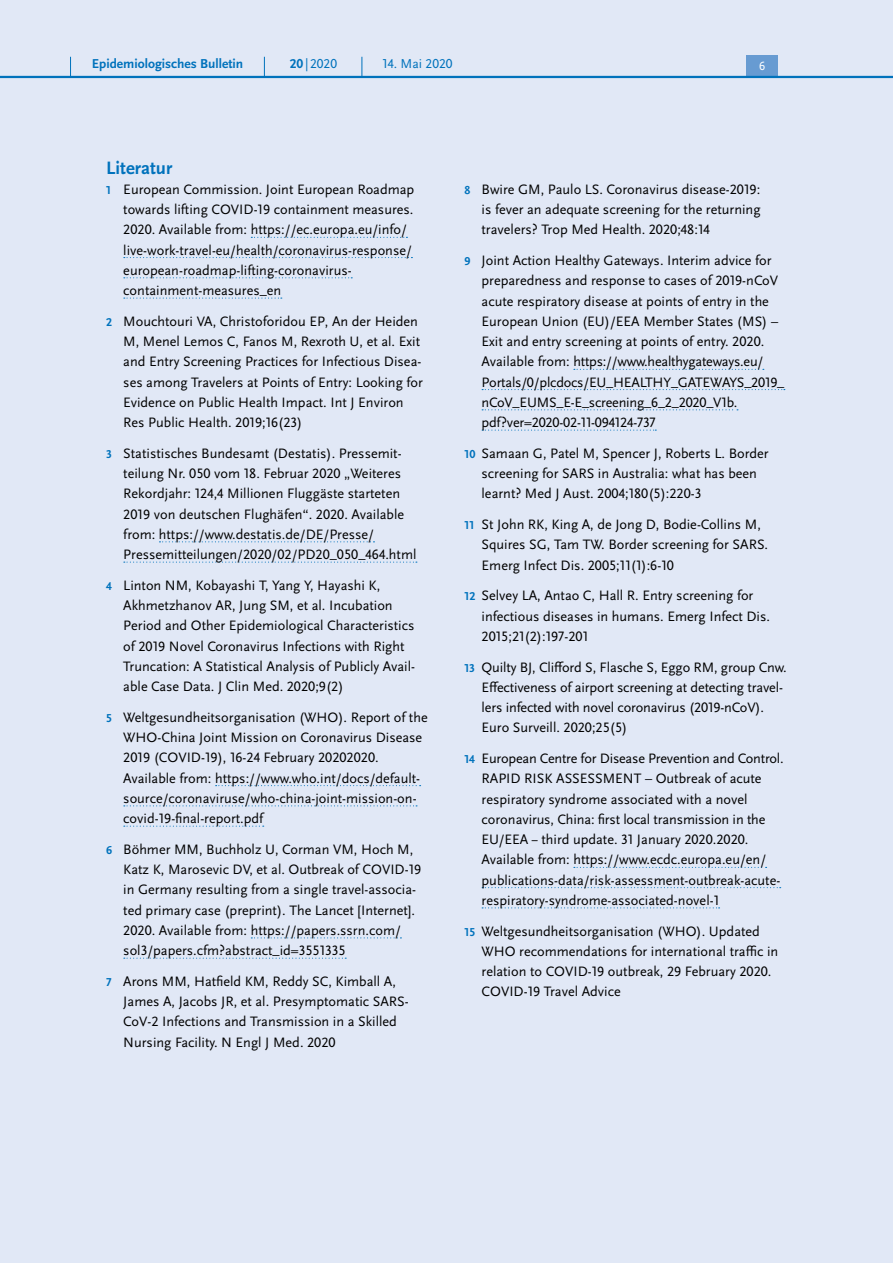
<style>
.page{position:relative;width:893px;height:1263px;background:#fff}
.page>*{position:absolute;margin:0;border:0;box-sizing:border-box;transform-origin:0 0}
.H3_-_über_alle_Spalt{font:700 18.75px "Scala Sans Pro";color:#0072bc}
.t1{font:14.25px/20.2px "Scala Sans Pro";color:#000}
.t2{font:700 13.5px "Scala Sans Pro";color:#0072bc}
.t3{font:13.5px "Scala Sans Pro";color:#0072bc}
.t4{font:12.45px "Scala Sans Pro";color:#fff}
.s1{font-weight:700}
.s2{font-weight:700;font-size:12px;color:#0072bc}
</style>
<div class="page">
<div style="left:0;top:79px;width:893px;height:1184px;background:#e1e8f6"></div>
<svg style="left:251px;top:237px;width:156px;height:1px"></svg>
<svg style="left:124px;top:257px;width:288px;height:1px"></svg>
<svg style="left:124px;top:277px;width:228px;height:1px"></svg>
<svg style="left:124px;top:298px;width:158px;height:1px"></svg>
<svg style="left:159px;top:541px;width:215px;height:1px"></svg>
<svg style="left:124px;top:562px;width:293px;height:1px"></svg>
<svg style="left:216px;top:785px;width:205px;height:1px"></svg>
<svg style="left:124px;top:805px;width:293px;height:1px"></svg>
<svg style="left:124px;top:826px;width:140px;height:1px"></svg>
<svg style="left:251px;top:937px;width:150px;height:1px"></svg>
<svg style="left:124px;top:958px;width:222px;height:1px"></svg>
<svg style="left:574px;top:369px;width:190px;height:1px"></svg>
<svg style="left:482px;top:389px;width:303px;height:1px"></svg>
<svg style="left:482px;top:409px;width:256px;height:1px"></svg>
<svg style="left:482px;top:430px;width:174px;height:1px"></svg>
<svg style="left:574px;top:867px;width:193px;height:1px"></svg>
<svg style="left:482px;top:887px;width:299px;height:1px"></svg>
<svg style="left:482px;top:907px;width:238px;height:1px"></svg>
<div style="left:0;top:0;width:893px;height:77px;background:#e1e8f6"></div>
<div style="left:746px;top:55px;width:32px;height:21px;background:#679bd2"></div>
<hr style="left:0;top:76px;width:893px;height:2px;background:#0072bc">
<svg style="left:70px;top:57px;width:1px;height:19px"></svg>
<svg style="left:264px;top:57px;width:1px;height:19px"></svg>
<svg style="left:362px;top:57px;width:1px;height:19px"></svg>
<p class="t2" style="left:92px;top:55px;width:153px">Epidemiologisches Bulletin</p>
<p class="t3" style="left:290px;top:55px;width:49px"><span class="s1">20</span>|2020</p>
<p class="t3" style="left:383px;top:55px;width:71px">14. Mai 2020</p>
<p class="t4" style="left:759px;top:59px;width:8px">6</p>
<h3 class="H3_-_über_alle_Spalt" style="left:106px;top:156px;width:68px">Literatur</h3>
<p class="t1" style="left:123px;top:179px;width:293px;text-indent:-17px"><span class="s2">1</span> European Commission. Joint European Roadmap towards lifting COVID-19 containment measures.<br>2020. Available from: https://ec.europa.eu/info/ live-work-travel-eu/health/coronavirus-response/ european-roadmap-lifting-coronavirus&shy;containment-measures_en</p>
<p class="t1" style="left:123px;top:311px;width:301px;text-indent:-17px"><span class="s2">2</span> Mouchtouri VA, Christoforidou EP, An der Heiden M, Menel Lemos C, Fanos M, Rexroth U, et al. Exit and Entry Screening Practices for Infectious Disea&shy;ses among Travelers at Points of Entry: Looking for Evidence on Public Health Impact. Int J Environ Res Public Health. 2019;16(23)</p>
<p class="t1" style="left:123px;top:443px;width:295px;text-indent:-17px"><span class="s2">3</span> Statistisches Bundesamt (Destatis). Pressemit&shy;teilung Nr. 050 vom 18. Februar 2020 „Weiteres Rekordjahr: 124,4 Millionen Fluggäste starteten 2019 von deutschen Flughäfen“. 2020. Available from: https://www.destatis.de/DE/Presse/ Pressemitteilungen/2020/02/PD20_050_464.html</p>
<p class="t1" style="left:123px;top:575px;width:293px;text-indent:-17px"><span class="s2">4</span> Linton NM, Kobayashi T, Yang Y, Hayashi K, Akhmetzhanov AR, Jung SM, et al. Incubation Period and Other Epidemiological Characteristics of 2019 Novel Coronavirus Infections with Right Truncation: A Statistical Analysis of Publicly Avail&shy;able Case Data. J Clin Med. 2020;9(2)</p>
<p class="t1" style="left:123px;top:707px;width:306px;text-indent:-17px"><span class="s2">5</span> Weltgesundheitsorganisation (WHO). Report of the WHO-China Joint Mission on Coronavirus Disease 2019 (COVID-19), 16-24 February 20202020.<br>Available from: https://www.who.int/docs/default&shy;source/coronaviruse/who-china-joint-mission-on&shy;covid-19-final-report.pdf</p>
<p class="t1" style="left:123px;top:839px;width:299px;text-indent:-17px"><span class="s2">6</span> Böhmer MM, Buchholz U, Corman VM, Hoch M, Katz K, Marosevic DV, et al. Outbreak of COVID-19 in Germany resulting from a single travel-associa&shy;ted primary case (preprint). The Lancet [Internet].<br>2020. Available from: https://papers.ssrn.com/ sol3/papers.cfm?abstract_id=3551335</p>
<p class="t1" style="left:123px;top:971px;width:287px;text-indent:-17px"><span class="s2">7</span> Arons MM, Hatfield KM, Reddy SC, Kimball A, James A, Jacobs JR, et al. Presymptomatic SARS-CoV-2 Infections and Transmission in a Skilled Nursing Facility. N Engl J Med. 2020</p>
<p class="t1" style="left:482px;top:179px;width:281px;text-align:justify;text-indent:-17px"><span class="s2">8</span> Bwire GM, Paulo LS. Coronavirus disease-2019: is fever an adequate screening for the returning travelers? Trop Med Health. 2020;48:14</p>
<p class="t1" style="left:482px;top:250px;width:304px;text-indent:-17px"><span class="s2">9</span> Joint Action Healthy Gateways. Interim advice for preparedness and response to cases of 2019-nCoV acute respiratory disease at points of entry in the European Union (EU)/EEA Member States (MS) – Exit and entry screening at points of entry. 2020.<br>Available from: https://www.healthygateways.eu/ Portals/0/plcdocs/EU_HEALTHY_GATEWAYS_2019_ nCoV_EUMS_E-E_screening_6_2_2020_V1b. pdf?ver=2020-02-11-094124-737</p>
<p class="t1" style="left:482px;top:443px;width:289px;text-indent:-17px"><span class="s2">10</span> Samaan G, Patel M, Spencer J, Roberts L. Border screening for SARS in Australia: what has been learnt? Med J Aust. 2004;180(5):220-3</p>
<p class="t1" style="left:482px;top:514px;width:288px;text-indent:-17px"><span class="s2">11</span> St John RK, King A, de Jong D, Bodie-Collins M,<br>Squires SG, Tam TW. Border screening for SARS.<br>Emerg Infect Dis. 2005;11(1):6-10</p>
<p class="t1" style="left:482px;top:586px;width:290px;text-indent:-17px"><span class="s2">12</span> Selvey LA, Antao C, Hall R. Entry screening for infectious diseases in humans. Emerg Infect Dis.<br>2015;21(2):197-201</p>
<p class="t1" style="left:482px;top:657px;width:307px;text-indent:-17px"><span class="s2">13</span> Quilty BJ, Clifford S, Flasche S, Eggo RM, group Cnw.<br>Effectiveness of airport screening at detecting travel&shy;lers infected with novel coronavirus (2019-nCoV).<br>Euro Surveill. 2020;25(5)</p>
<p class="t1" style="left:482px;top:748px;width:304px;text-indent:-17px"><span class="s2">14</span> European Centre for Disease Prevention and Control.<br>RAPID RISK ASSESSMENT – Outbreak of acute respiratory syndrome associated with a novel coronavirus, China: first local transmission in the EU/EEA − third update. 31 January 2020.2020.<br>Available from: https://www.ecdc.europa.eu/en/ publications-data/risk-assessment-outbreak-acute&shy;respiratory-syndrome-associated-novel-1</p>
<p class="t1" style="left:482px;top:921px;width:298px;text-indent:-17px"><span class="s2">15</span> Weltgesundheitsorganisation (WHO). Updated WHO recommendations for international traffic in relation to COVID-19 outbreak, 29 February 2020.<br>COVID-19 Travel Advice</p>
</div>
